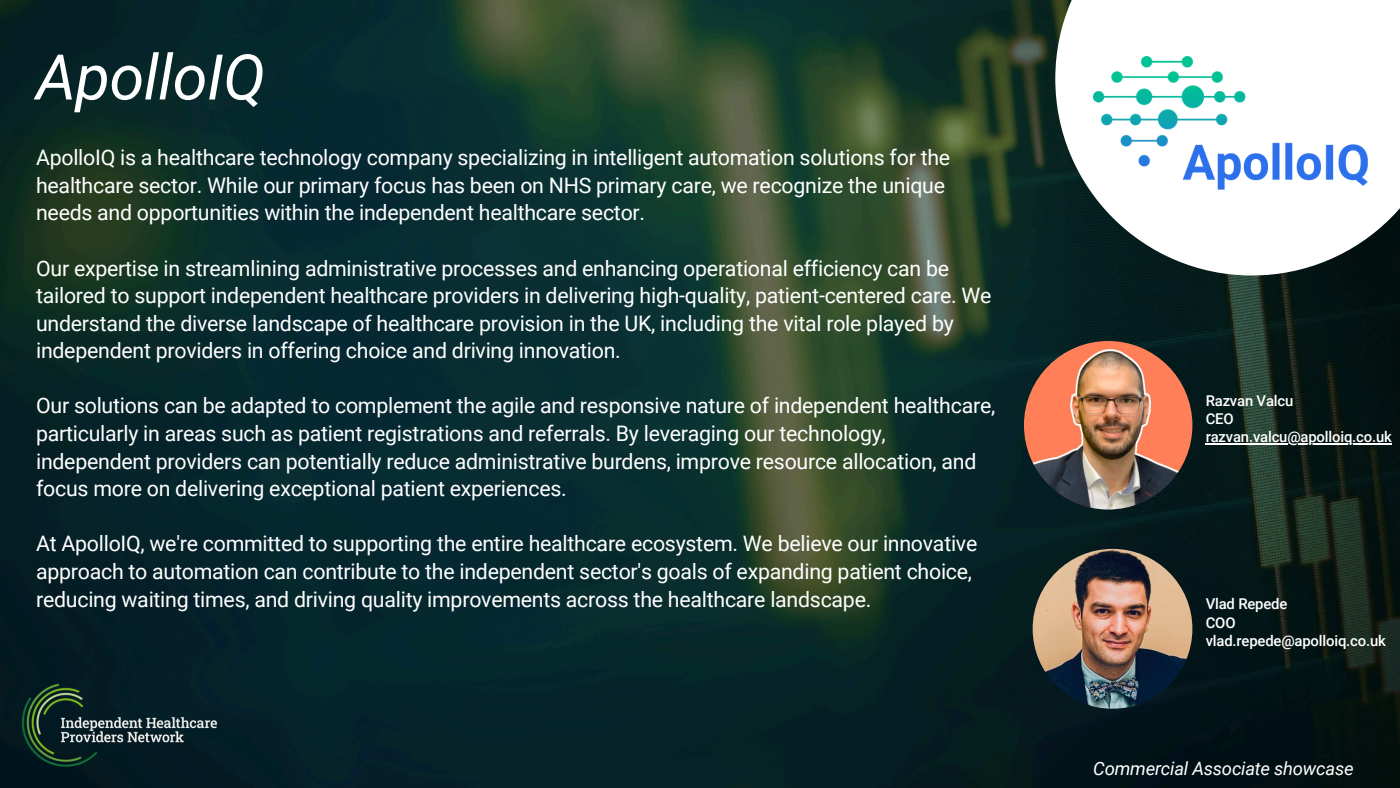
<style>
.page{position:relative;width:1400px;height:788px;background:#fff}
.page>*{position:absolute;margin:0;border:0;box-sizing:border-box;transform-origin:0 0}
.t1{font:italic 63px "Roboto";letter-spacing:-.01em;color:#fff}
.t2{font:21.35px/27.6px "Roboto";letter-spacing:-.01em;color:#fff}
.t3{font:italic 18.38px "Roboto";letter-spacing:-.01em;color:#fff}
.t4{font:500 14.88px "Roboto";letter-spacing:-.01em;color:#fff}
</style>
<div class="page">
<img style="left:0;top:0;width:1400px;height:787px">
<img style="left:1032px;top:549px;width:160px;height:159px;border-radius:50%">
<img style="left:1024px;top:341px;width:168px;height:168px;border-radius:50%">
<img style="left:0;top:656px;width:238px;height:131px">
<svg style="left:1055px;top:0;width:345px;height:275px"></svg>
<img style="left:1093px;top:57px;width:276px;height:135px">
<hr style="left:1206px;top:443px;width:186px;height:2px;background:#fff">
<p class="t1" style="left:36px;top:41px;width:231px">ApolloIQ</p>
<h2 class="t2" style="left:36px;top:144px;width:915px">ApolloIQ is a healthcare technology company specializing in intelligent automation solutions for the healthcare sector. While our primary focus has been on NHS primary care, we recognize the unique needs and opportunities within the independent healthcare sector.</h2>
<h2 class="t2" style="left:36px;top:254px;width:957px">Our expertise in streamlining administrative processes and enhancing operational efficiency can be tailored to support independent healthcare providers in delivering high-quality, patient-centered care. We understand the diverse landscape of healthcare provision in the UK, including the vital role played by independent providers in offering choice and driving innovation.</h2>
<h2 class="t2" style="left:36px;top:392px;width:961px">Our solutions can be adapted to complement the agile and responsive nature of independent healthcare, particularly in areas such as patient registrations and referrals. By leveraging our technology, independent providers can potentially reduce administrative burdens, improve resource allocation, and focus more on delivering exceptional patient experiences.</h2>
<p class="t2" style="left:36px;top:530px;width:943px">At ApolloIQ, we're committed to supporting the entire healthcare ecosystem. We believe our innovative approach to automation can contribute to the independent sector's goals of expanding patient choice, reducing waiting times, and driving quality improvements across the healthcare landscape.</p>
<p class="t4" style="left:1206px;top:392px;width:89px">Razvan Valcu</p>
<p class="t4" style="left:1206px;top:410px;width:30px">CEO</p>
<p class="t4" style="left:1206px;top:428px;width:188px">razvan.valcu@apolloiq.co.uk</p>
<p class="t4" style="left:1206px;top:595px;width:83px">Vlad Repede</p>
<p class="t4" style="left:1206px;top:613px;width:31px">COO</p>
<p class="t4" style="left:1206px;top:632px;width:182px">vlad.repede@apolloiq.co.uk</p>
<p class="t3" style="left:1093px;top:758px;width:262px">Commercial Associate showcase</p>
</div>
